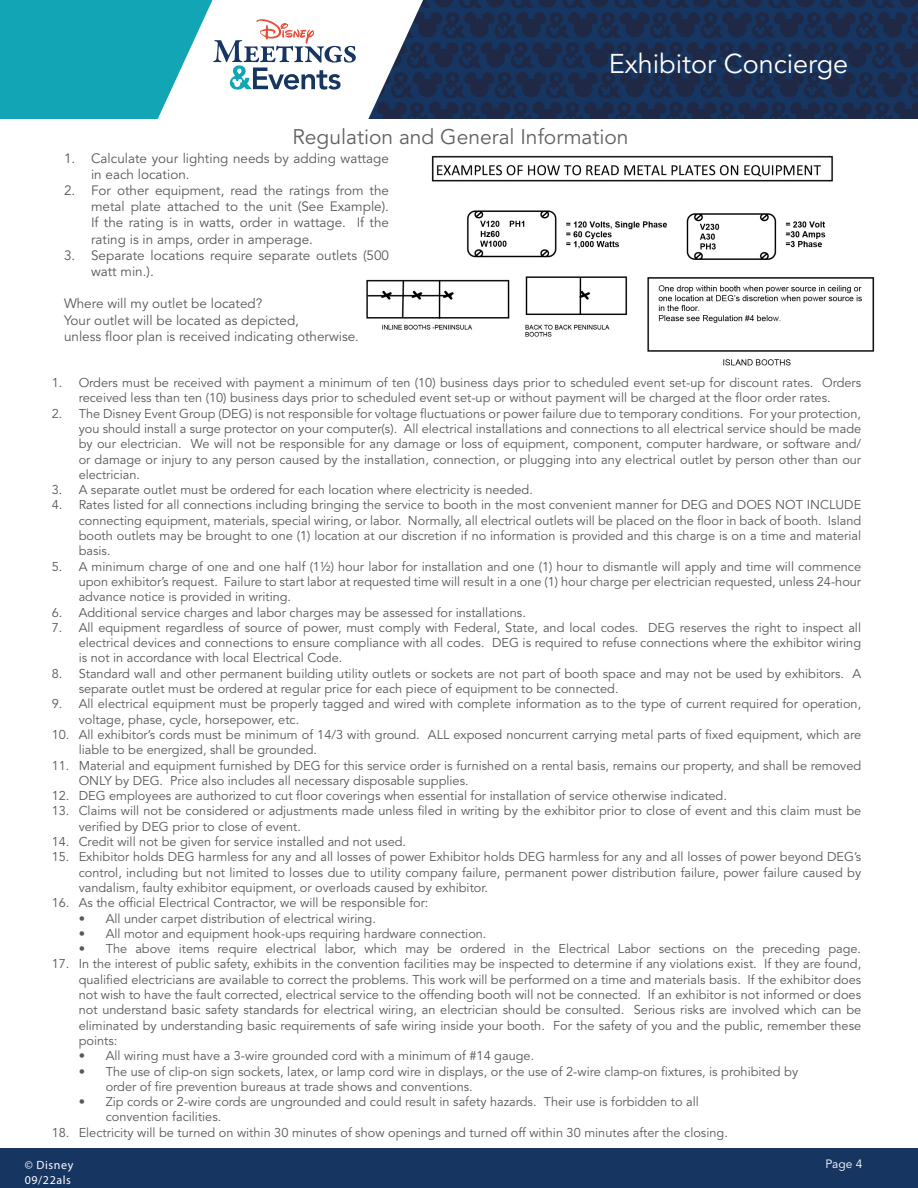
<style>
.page{position:relative;width:918px;height:1188px;background:#fff}
.page>*{position:absolute;margin:0;border:0;box-sizing:border-box;transform-origin:0 0}
.t1{font:27px "Avenir LT Std";color:#fff}
.t2{font:21px "Avenir LT Std";color:#616164}
.t3{font:13.5px/16.2px "Avenir LT Std";color:#57585a}
.t4{font:12.75px/15.3px "Avenir LT Std";color:#57585a}
.t5{font:12px/14.4px "Myriad Pro";letter-spacing:.05em;color:#fff}
.t6{font:12px "Avenir LT Std";color:#fff}
</style>
<div class="page">
<div style="left:0;top:1148px;width:918px;height:40px;background:#163561"></div>
<div style="left:0;top:0;width:274px;height:119px;background:#11a5b6"></div>
<svg style="left:157px;top:0;width:761px;height:119px"></svg>
<img style="left:366px;top:155px;width:509px;height:211px">
<h1 class="t1" style="left:609px;top:48px;width:241px">Exhibitor Concierge</h1>
<p class="t2" style="left:293px;top:125px;width:338px">Regulation and General Information</p>
<p class="t3" style="left:91px;top:150px;width:299px;text-indent:-27px">1. Calculate your lighting needs by adding wattage in each location.</p>
<p class="t3" style="left:91px;top:183px;width:299px;text-align:justify;text-indent:-27px">2. For other equipment, read the ratings from the metal plate attached to the unit (See Example).<br>If the rating is in watts, order in wattage. If the rating is in amps, order in amperage.</p>
<p class="t3" style="left:91px;top:247px;width:299px;text-indent:-27px">3. Separate locations require separate outlets (500 watt min.).</p>
<p class="t3" style="left:64px;top:296px;width:200px">Where will my outlet be located?</p>
<p class="t3" style="left:64px;top:312px;width:236px">Your outlet will be located as depicted,</p>
<p class="t3" style="left:64px;top:328px;width:296px">unless floor plan is received indicating otherwise.</p>
<p class="t4" style="left:52px;top:375px;width:811px;text-align:center">1. Orders must be received with payment a minimum of ten (10) business days prior to scheduled event set-up for discount rates. Orders received less than ten (10) business days prior to scheduled event set-up or without payment will be charged at the floor order rates.</p>
<p class="t4" style="left:79px;top:406px;width:784px;text-align:justify;text-indent:-27px">2. The Disney Event Group (DEG) is not responsible for voltage fluctuations or power failure due to temporary conditions. For your protection, you should install a surge protector on your computer(s). All electrical installations and connections to all electrical service should be made by our electrician. We will not be responsible for any damage or loss of equipment, component, computer hardware, or software and/ or damage or injury to any person caused by the installation, connection, or plugging into any electrical outlet by person other than our electrician.</p>
<p class="t4" style="left:52px;top:482px;width:483px">3. A separate outlet must be ordered for each location where electricity is needed.</p>
<p class="t4" style="left:79px;top:498px;width:784px;text-align:justify;text-indent:-27px">4. Rates listed for all connections including bringing the service to booth in the most convenient manner for DEG and DOES NOT INCLUDE connecting equipment, materials, special wiring, or labor. Normally, all electrical outlets will be placed on the floor in back of booth. Island booth outlets may be brought to one (1) location at our discretion if no information is provided and this charge is on a time and material basis.</p>
<p class="t4" style="left:79px;top:559px;width:784px;text-align:justify;text-indent:-27px">5. A minimum charge of one and one half (1½) hour labor for installation and one (1) hour to dismantle will apply and time will commence upon exhibitor’s request. Failure to start labor at requested time will result in a one (1) hour charge per electrician requested, unless 24-hour advance notice is provided in writing.</p>
<p class="t4" style="left:52px;top:605px;width:476px">6. Additional service charges and labor charges may be assessed for installations.</p>
<p class="t4" style="left:79px;top:620px;width:784px;text-align:justify;text-indent:-27px">7. All equipment regardless of source of power, must comply with Federal, State, and local codes. DEG reserves the right to inspect all electrical devices and connections to ensure compliance with all codes. DEG is required to refuse connections where the exhibitor wiring is not in accordance with local Electrical Code.</p>
<p class="t4" style="left:79px;top:666px;width:784px;text-indent:-27px">8. Standard wall and other permanent building utility outlets or sockets are not part of booth space and may not be used by exhibitors. A separate outlet must be ordered at regular price for each piece of equipment to be connected.</p>
<p class="t4" style="left:79px;top:697px;width:784px;text-indent:-27px">9. All electrical equipment must be properly tagged and wired with complete information as to the type of current required for operation, voltage, phase, cycle, horsepower, etc.</p>
<p class="t4" style="left:79px;top:727px;width:784px;text-indent:-27px">10. All exhibitor’s cords must be minimum of 14/3 with ground. ALL exposed noncurrent carrying metal parts of fixed equipment, which are liable to be energized, shall be grounded.</p>
<p class="t4" style="left:79px;top:758px;width:784px;text-indent:-27px">11. Material and equipment furnished by DEG for this service order is furnished on a rental basis, remains our property, and shall be removed<br>ONLY by DEG. Price also includes all necessary disposable supplies.</p>
<p class="t4" style="left:52px;top:788px;width:677px">12. DEG employees are authorized to cut floor coverings when essential for installation of service otherwise indicated.</p>
<p class="t4" style="left:79px;top:804px;width:784px;text-indent:-27px">13. Claims will not be considered or adjustments made unless filed in writing by the exhibitor prior to close of event and this claim must be verified by DEG prior to close of event.</p>
<p class="t4" style="left:52px;top:834px;width:356px">14. Credit will not be given for service installed and not used.</p>
<p class="t4" style="left:79px;top:850px;width:784px;text-align:justify;text-indent:-27px">15. Exhibitor holds DEG harmless for any and all losses of power Exhibitor holds DEG harmless for any and all losses of power beyond DEG’s control, including but not limited to losses due to utility company failure, permanent power distribution failure, power failure caused by vandalism, faulty exhibitor equipment, or overloads caused by exhibitor.</p>
<p class="t4" style="left:52px;top:896px;width:378px">16. As the official Electrical Contractor, we will be responsible for:</p>
<p class="t4" style="left:79px;top:911px;width:299px">• All under carpet distribution of electrical wiring.</p>
<p class="t4" style="left:79px;top:926px;width:409px">• All motor and equipment hook-ups requiring hardware connection.</p>
<p class="t4" style="left:79px;top:941px;width:784px">• The above items require electrical labor, which may be ordered in the Electrical Labor sections on the preceding page.</p>
<p class="t4" style="left:79px;top:957px;width:784px;text-align:justify;text-indent:-27px">17. In the interest of public safety, exhibits in the convention facilities may be inspected to determine if any violations exist. If they are found, qualified electricians are available to correct the problems. This work will be performed on a time and materials basis. If the exhibitor does not wish to have the fault corrected, electrical service to the offending booth will not be connected. If an exhibitor is not informed or does not understand basic safety standards for electrical wiring, an electrician should be consulted. Serious risks are involved which can be eliminated by understanding basic requirements of safe wiring inside your booth. For the safety of you and the public, remember these points:</p>
<p class="t4" style="left:79px;top:1049px;width:457px">• All wiring must have a 3-wire grounded cord with a minimum of #14 gauge.</p>
<p class="t4" style="left:106px;top:1064px;width:694px;text-indent:-27px">• The use of clip-on sign sockets, latex, or lamp cord wire in displays, or the use of 2-wire clamp-on fixtures, is prohibited by order of fire prevention bureaus at trade shows and conventions.</p>
<p class="t4" style="left:106px;top:1094px;width:595px;text-indent:-27px">• Zip cords or 2-wire cords are ungrounded and could result in safety hazards. Their use is forbidden to all convention facilities.</p>
<p class="t4" style="left:52px;top:1125px;width:678px">18. Electricity will be turned on within 30 minutes of show openings and turned off within 30 minutes after the closing.</p>
<p class="t5" style="left:25px;top:1158px;width:50px">© Disney<br>09/22als</p>
<p class="t6" style="left:825px;top:1157px;width:39px">Page 4</p>
</div>
